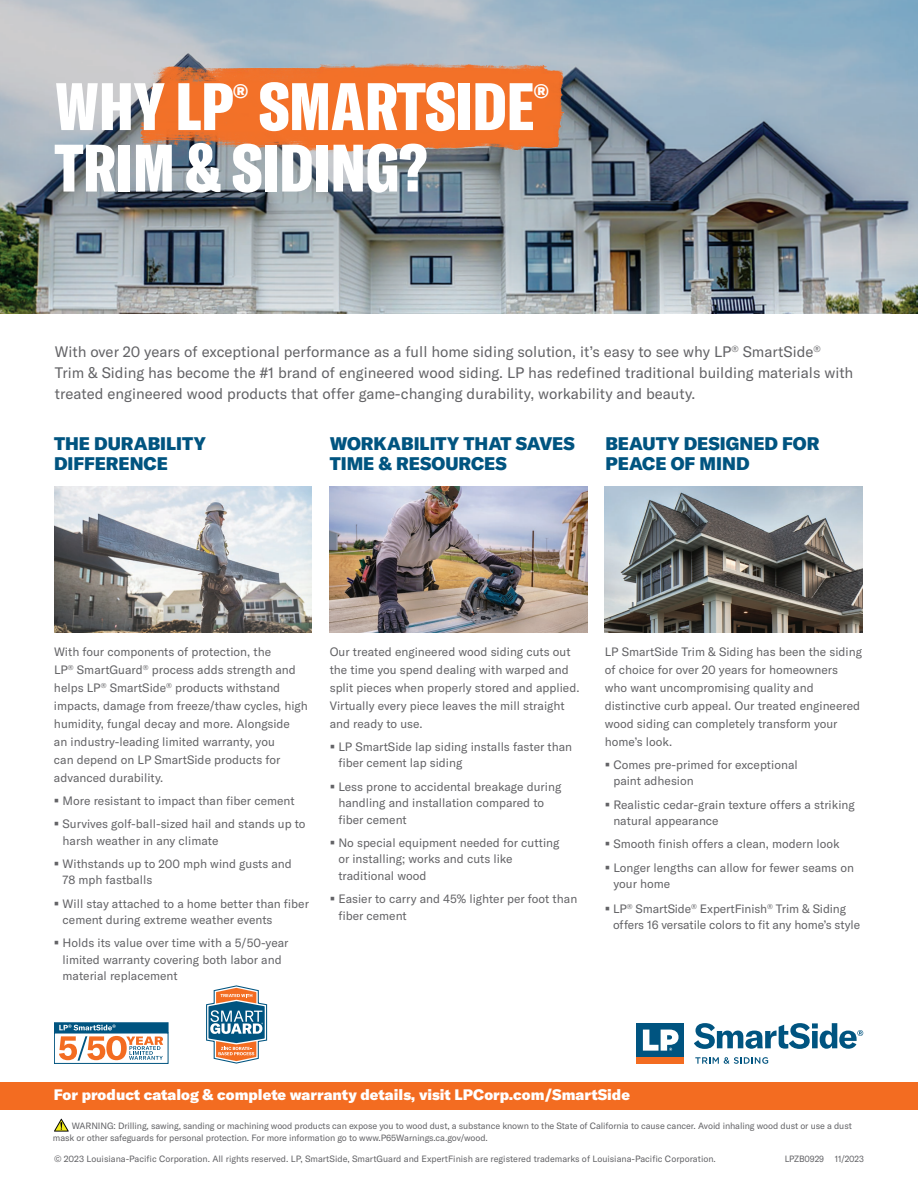
<style>
.page{position:relative;width:918px;height:1188px;background:#fff}
.page>*{position:absolute;margin:0;border:0;box-sizing:border-box;transform-origin:0 0}
.t1{font:900 extra-condensed 66px "GT America";color:#fff}
.t2{font:900 19.2px "GT America";color:#fff}
.t3{font:900 18px/19.5px "GT America";color:#005480}
.t4{font:15px/21px "GT America";color:#636366}
.t5{font:900 15px "GT America";color:#fff}
.t6{font:12px/18px "GT America";color:#636366}
.t7{font:9px/12px "GT America";letter-spacing:-.01em;color:#636366}
.t8{font:9px "GT America";letter-spacing:-.01em;color:#636366;scale:.95 1}
</style>
<div class="page">
<img style="left:0;top:0;width:918px;height:313px">
<img style="left:87px;top:56px;width:491px;height:103px">
<div style="left:636px;top:1023px;width:48px;height:34px;background:#005480"></div>
<div style="left:636px;top:1057px;width:48px;height:7px;background:#f36c21"></div>
<svg style="left:643px;top:1030px;width:36px;height:21px"></svg>
<svg style="left:695px;top:1057px;width:73px;height:7px"></svg>
<svg style="left:694px;top:1023px;width:169px;height:26px"></svg>
<div style="left:0;top:1082px;width:918px;height:28px;background:#f36c21"></div>
<svg style="left:54px;top:1119px;width:15px;height:13px"></svg>
<img style="left:330px;top:487px;width:257px;height:145px">
<img style="left:54px;top:487px;width:258px;height:145px">
<img style="left:605px;top:487px;width:257px;height:145px">
<svg style="left:206px;top:985px;width:61px;height:79px"></svg>
<div style="left:54px;top:1033px;width:114px;height:31px;border:1px solid #005480"></div>
<div style="left:54px;top:1023px;width:114px;height:10px;background:#005480"></div>
<div style="left:54px;top:1022px;width:114px;height:11px;border:1px solid #005480"></div>
<svg style="left:59px;top:1025px;width:57px;height:5px"></svg>
<svg style="left:59px;top:1036px;width:104px;height:25px"></svg>
<h1 class="t1" style="left:55px;top:66px;width:480px">WHY LP SMARTSIDE</h1>
<h2 class="t2" style="left:233px;top:79px;width:17px">®</h2>
<h2 class="t2" style="left:534px;top:79px;width:17px">®</h2>
<h1 class="t1" style="left:55px;top:128px;width:374px">TRIM &amp; SIDING?</h1>
<p class="t4" style="left:55px;top:341px;width:800px">With over 20 years of exceptional performance as a full home siding solution, it’s easy to see why LP<sup>®</sup> SmartSide<sup>®<br></sup>Trim &amp; Siding has become the #1 brand of engineered wood siding. LP has redefined traditional building materials with treated engineered wood products that offer game-changing durability, workability and beauty.</p>
<h3 class="t3" style="left:54px;top:434px;width:153px">THE DURABILITY<br>DIFFERENCE</h3>
<h3 class="t3" style="left:330px;top:434px;width:247px">WORKABILITY THAT SAVES<br>TIME &amp; RESOURCES</h3>
<h3 class="t3" style="left:605px;top:434px;width:216px">BEAUTY DESIGNED FOR<br>PEACE OF MIND</h3>
<p class="t6" style="left:54px;top:642px;width:255px">With four components of protection, the<br>LP<sup>®</sup> SmartGuard<sup>®</sup> process adds strength and helps LP<sup>®</sup> SmartSide<sup>®</sup> products withstand impacts, damage from freeze/thaw cycles, high humidity, fungal decay and more. Alongside<br>an industry-leading limited warranty, you<br>can depend on LP SmartSide products for advanced durability.</p>
<p class="t6" style="left:54px;top:792px;width:242px">▪ More resistant to impact than fiber cement</p>
<p class="t6" style="left:63px;top:816px;width:245px;line-height:16.5px;text-indent:-9px">▪ Survives golf-ball-sized hail and stands up to harsh weather in any climate</p>
<p class="t6" style="left:63px;top:855px;width:231px;line-height:16.5px;text-indent:-9px">▪ Withstands up to 200 mph wind gusts and<br>78 mph fastballs</p>
<p class="t6" style="left:63px;top:895px;width:248px;line-height:16.5px;text-indent:-9px">▪ Will stay attached to a home better than fiber cement during extreme weather events</p>
<p class="t6" style="left:63px;top:935px;width:227px;line-height:16.5px;text-indent:-9px">▪ Holds its value over time with a 5/50-year limited warranty covering both labor and material replacement</p>
<p class="t6" style="left:330px;top:642px;width:251px">Our treated engineered wood siding cuts out the time you spend dealing with warped and split pieces when properly stored and applied.<br>Virtually every piece leaves the mill straight and ready to use.</p>
<p class="t6" style="left:338px;top:738px;width:235px;line-height:16.5px;text-indent:-9px">▪ LP SmartSide lap siding installs faster than fiber cement lap siding</p>
<p class="t6" style="left:338px;top:778px;width:225px;line-height:16.5px;text-indent:-9px">▪ Less prone to accidental breakage during handling and installation compared to fiber cement</p>
<p class="t6" style="left:338px;top:834px;width:223px;line-height:16.5px;text-indent:-9px">▪ No special equipment needed for cutting or installing; works and cuts like traditional wood</p>
<p class="t6" style="left:338px;top:891px;width:240px;line-height:16.5px;text-indent:-9px">▪ Easier to carry and 45% lighter per foot than fiber cement</p>
<p class="t6" style="left:605px;top:642px;width:259px">LP SmartSide Trim &amp; Siding has been the siding of choice for over 20 years for homeowners who want uncompromising quality and distinctive curb appeal. Our treated engineered wood siding can completely transform your home’s look.</p>
<p class="t6" style="left:613px;top:756px;width:186px;line-height:16.5px;text-indent:-9px">▪ Comes pre-primed for exceptional paint adhesion</p>
<p class="t6" style="left:613px;top:796px;width:243px;line-height:16.5px;text-indent:-9px">▪ Realistic cedar-grain texture offers a striking natural appearance</p>
<p class="t6" style="left:605px;top:835px;width:236px">▪ Smooth finish offers a clean, modern look</p>
<p class="t6" style="left:613px;top:859px;width:242px;line-height:16.5px;text-indent:-9px">▪ Longer lengths can allow for fewer seams on your home</p>
<p class="t6" style="left:613px;top:900px;width:248px;line-height:16.5px;text-indent:-8px">▪ LP<sup>®</sup> SmartSide<sup>®</sup> ExpertFinish<sup>®</sup> Trim &amp; Siding offers 16 versatile colors to fit any home’s style</p>
<p class="t5" style="left:54px;top:1085px;width:578px">For product catalog &amp; complete warranty details, visit LPCorp.com/SmartSide</p>
<p class="t7" style="left:53px;top:1120px;width:800px;text-indent:19px">WARNING: Drilling, sawing, sanding or machining wood products can expose you to wood dust, a substance known to the State of California to cause cancer. Avoid inhaling wood dust or use a dust mask or other safeguards for personal protection. For more information go to www.P65Warnings.ca.gov/wood.</p>
<p class="t7" style="left:54px;top:1153px;width:663px">© 2023 Louisiana-Pacific Corporation. All rights reserved. LP, SmartSide, SmartGuard and ExpertFinish are registered trademarks of Louisiana-Pacific Corporation.</p>
<p class="t8" style="left:785px;top:1154px;width:85px">LPZB0929 11/2023</p>
</div>
